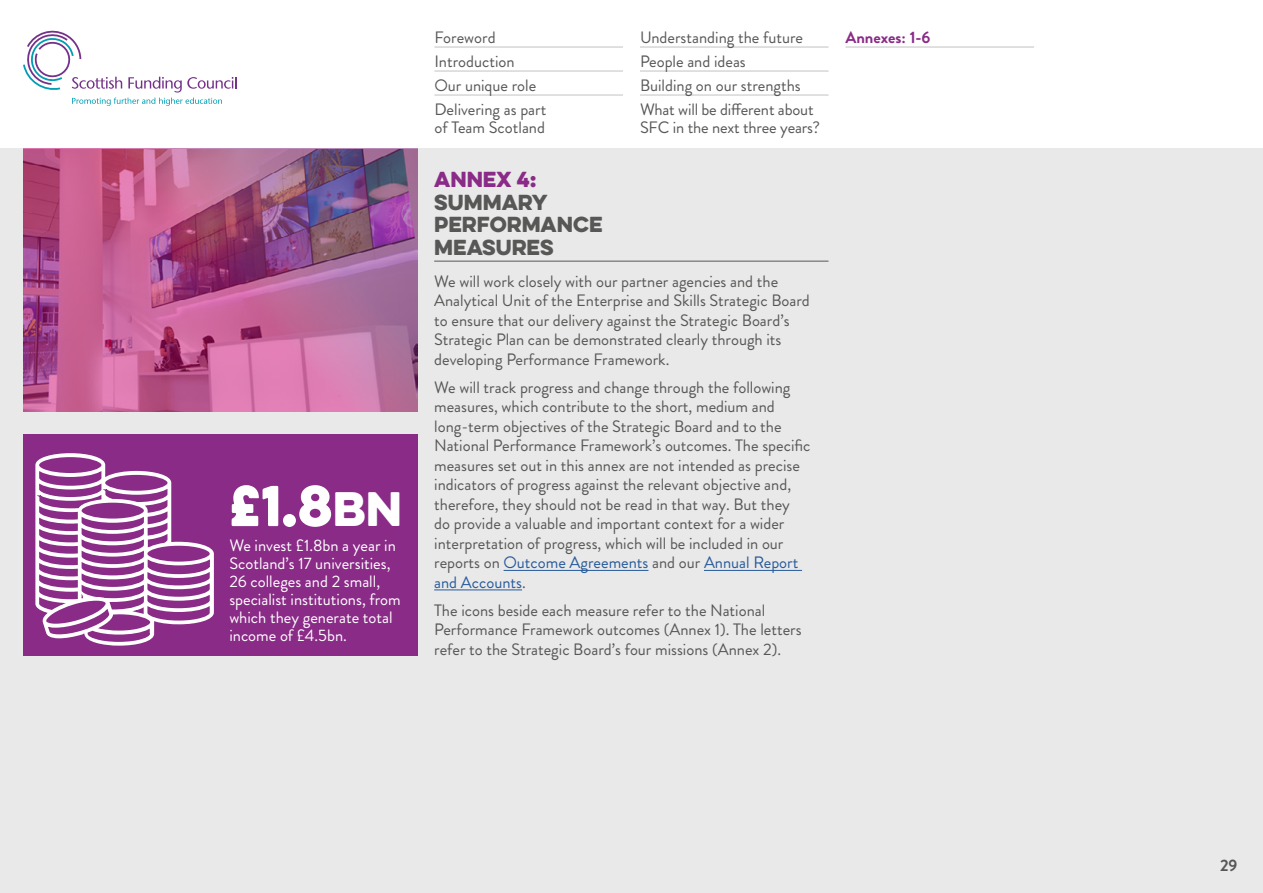
<style>
.page{position:relative;width:1263px;height:893px;background:#fff}
.page>*{position:absolute;margin:0;border:0;box-sizing:border-box;transform-origin:0 0}
.t1{font:51.6px "Eveleth Clean";color:#fff}
.t2{font:19.5px/22.5px "Eveleth Clean";color:#575756}
.t3{font:19.5px "Eveleth Clean";color:#8a2b87}
.t4{font:16.5px/19.5px "Brandon Grotesque";color:#575756}
.t5{font:16.5px/18px "Brandon Grotesque";color:#fff}
.t6{font:700 16.5px "Brandon Grotesque";color:#8a2b87}
.t7{font:700 16.5px "Brandon Grotesque";color:#575756}
.s1{font-size:43.35px}
.s2{color:#275b9b}
</style>
<div class="page">
<div style="left:0;top:149px;width:1263px;height:744px;background:#e9e9e9"></div>
<hr style="left:434px;top:47px;width:189px;height:1px;background:#c2c2c2">
<hr style="left:434px;top:71px;width:189px;height:1px;background:#c2c2c2">
<hr style="left:434px;top:95px;width:189px;height:1px;background:#c2c2c2">
<hr style="left:640px;top:47px;width:188px;height:1px;background:#c2c2c2">
<hr style="left:640px;top:71px;width:188px;height:1px;background:#c2c2c2">
<hr style="left:640px;top:95px;width:188px;height:1px;background:#c2c2c2">
<hr style="left:845px;top:47px;width:189px;height:1px;background:#c2c2c2">
<svg style="left:23px;top:31px;width:214px;height:75px"></svg>
<hr style="left:434px;top:261px;width:394px;height:1px;background:#575756">
<hr style="left:504px;top:570px;width:144px;height:1px;background:#275b9b">
<hr style="left:704px;top:570px;width:98px;height:1px;background:#275b9b">
<hr style="left:434px;top:589px;width:88px;height:1px;background:#275b9b">
<div style="left:23px;top:435px;width:394px;height:221px;background:#8a2b87"></div>
<svg style="left:35px;top:453px;width:179px;height:193px"></svg>
<img style="left:23px;top:149px;width:394px;height:262px">
<h1 class="t1" style="left:229px;top:466px;width:174px">£1.8<span class="s1">BN</span></h1>
<p class="t5" style="left:229px;top:536px;width:173px">We invest £1.8bn a year in<br>Scotland’s 17 universities,<br>26 colleges and 2 small, specialist institutions, from which they generate total income of £4.5bn.</p>
<p class="t4" style="left:434px;top:25px;width:113px;line-height:24px">Foreword<br>Introduction<br>Our unique role<br>Delivering as part</p>
<p class="t4" style="left:434px;top:117px;width:112px">of Team Scotland</p>
<p class="t4" style="left:640px;top:25px;width:175px;line-height:24px">Understanding the future<br>People and ideas<br>Building on our strengths<br>What will be different about</p>
<p class="t4" style="left:640px;top:117px;width:182px">SFC in the next three years?</p>
<p class="t3" style="left:434px;top:164px;width:104px">ANNEX 4:</p>
<p class="t2" style="left:434px;top:190px;width:170px">SUMMARY<br>PERFORMANCE<br>MEASURES</p>
<p class="t4" style="left:434px;top:272px;width:377px">We will work closely with our partner agencies and the Analytical Unit of the Enterprise and Skills Strategic Board to ensure that our delivery against the Strategic Board’s Strategic Plan can be demonstrated clearly through its developing Performance Framework.</p>
<p class="t4" style="left:434px;top:378px;width:378px">We will track progress and change through the following measures, which contribute to the short, medium and long-term objectives of the Strategic Board and to the National Performance Framework’s outcomes. The specific measures set out in this annex are not intended as precise indicators of progress against the relevant objective and, therefore, they should not be read in that way. But they<br>do provide a valuable and important context for a wider interpretation of progress, which will be included in our reports on <span class="s2">Outcome Agreements</span> and our <span class="s2">Annual Report and Accounts</span>.</p>
<p class="t4" style="left:434px;top:601px;width:369px">The icons beside each measure refer to the National<br>Performance Framework outcomes (Annex 1). The letters refer to the Strategic Board’s four missions (Annex 2).</p>
<p class="t6" style="left:845px;top:25px;width:86px">Annexes: 1-6</p>
<p class="t7" style="left:1220px;top:853px;width:19px">29</p>
</div>
